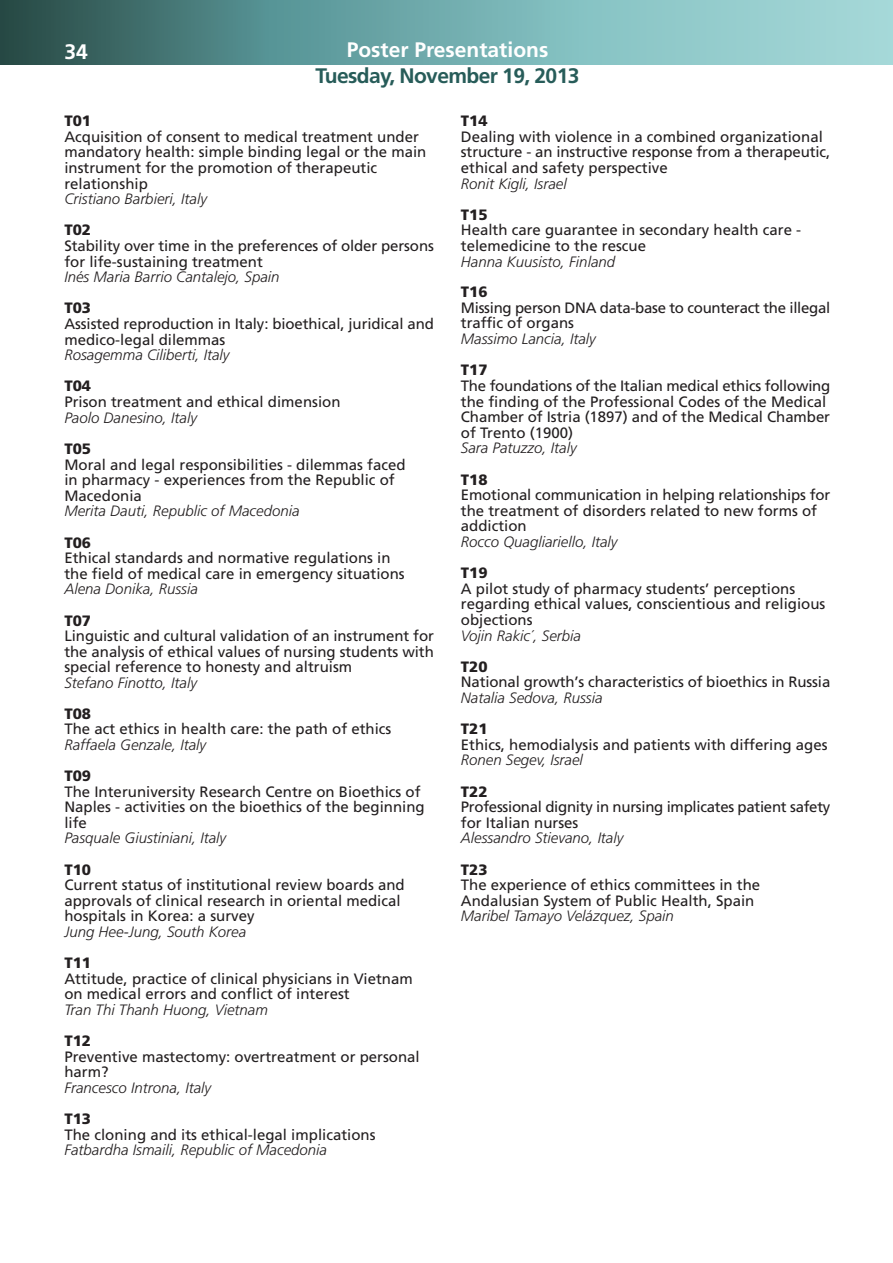
<style>
.page{position:relative;width:893px;height:1263px;background:#fff}
.page>*{position:absolute;margin:0;border:0;box-sizing:border-box;transform-origin:0 0}
.t1{font:700 21px "Frutiger";letter-spacing:-.025em;color:#275c59}
.t2{font:700 21px "Frutiger";color:#fff}
.t3{font:15px/15.6px "Frutiger";color:#231f20}
.t4{font:italic 300 15px "Frutiger";color:#231f20}
.t5{font:15px/15.6px "Frutiger";letter-spacing:-.02em;color:#231f20}
.t6{font:900 15px "Frutiger";color:#231f20}
</style>
<div class="page">
<div style="left:581px;top:0;width:311px;height:65px;background:linear-gradient(to right,#87c3c4,#a6d8d8)"></div>
<div style="left:266px;top:0;width:316px;height:65px;background:linear-gradient(to right,#569395,#86c2c3)"></div>
<div style="left:0;top:0;width:267px;height:65px;background:linear-gradient(to right,#264641,#579293)"></div>
<h1 class="t2" style="left:64px;top:43px;width:25px">34</h1>
<h1 class="t2" style="left:346px;top:42px;width:203px">Poster Presentations</h1>
<h1 class="t1" style="left:315px;top:67px;width:265px">Tuesday, November 19, 2013</h1>
<p class="t6" style="left:64px;top:115px;width:28px">T01</p>
<p class="t3" style="left:64px;top:130px;width:363px">Acquisition of consent to medical treatment under mandatory health: simple binding legal or the main instrument for the promotion of therapeutic relationship</p>
<p class="t4" style="left:64px;top:193px;width:144px">Cristiano Barbieri, Italy</p>
<p class="t6" style="left:64px;top:224px;width:28px">T02</p>
<p class="t3" style="left:64px;top:239px;width:371px">Stability over time in the preferences of older persons for life-sustaining treatment</p>
<p class="t4" style="left:64px;top:271px;width:217px">Inés Maria Barrio Cantalejo, Spain</p>
<p class="t6" style="left:64px;top:302px;width:28px">T03</p>
<p class="t3" style="left:64px;top:317px;width:371px">Assisted reproduction in Italy: bioethical, juridical and medico-legal dilemmas</p>
<p class="t4" style="left:64px;top:349px;width:166px">Rosagemma Ciliberti, Italy</p>
<p class="t6" style="left:64px;top:380px;width:28px">T04</p>
<p class="t3" style="left:64px;top:395px;width:277px">Prison treatment and ethical dimension</p>
<p class="t4" style="left:64px;top:411px;width:134px">Paolo Danesino, Italy</p>
<p class="t6" style="left:64px;top:443px;width:28px">T05</p>
<p class="t3" style="left:64px;top:458px;width:342px">Moral and legal responsibilities - dilemmas faced in pharmacy - experiences from the Republic of<br>Macedonia</p>
<p class="t4" style="left:64px;top:505px;width:237px">Merita Dauti, Republic of Macedonia</p>
<p class="t6" style="left:64px;top:536px;width:28px">T06</p>
<p class="t3" style="left:64px;top:551px;width:342px">Ethical standards and normative regulations in the field of medical care in emergency situations</p>
<p class="t4" style="left:64px;top:583px;width:135px">Alena Donika, Russia</p>
<p class="t6" style="left:64px;top:614px;width:28px">T07</p>
<p class="t3" style="left:64px;top:629px;width:371px;text-align:justify">Linguistic and cultural validation of an instrument for the analysis of ethical values of nursing students with special reference to honesty and altruism</p>
<p class="t4" style="left:64px;top:677px;width:134px">Stefano Finotto, Italy</p>
<p class="t6" style="left:64px;top:707px;width:28px">T08</p>
<p class="t3" style="left:64px;top:722px;width:328px">The act ethics in health care: the path of ethics</p>
<p class="t4" style="left:64px;top:738px;width:143px">Raffaela Genzale, Italy</p>
<p class="t6" style="left:64px;top:770px;width:28px">T09</p>
<p class="t3" style="left:64px;top:785px;width:362px">The Interuniversity Research Centre on Bioethics of<br>Naples - activities on the bioethics of the beginning life</p>
<p class="t4" style="left:64px;top:832px;width:163px">Pasquale Giustiniani, Italy</p>
<p class="t6" style="left:64px;top:863px;width:28px">T10</p>
<p class="t3" style="left:64px;top:878px;width:342px">Current status of institutional review boards and approvals of clinical research in oriental medical hospitals in Korea: a survey</p>
<p class="t4" style="left:64px;top:926px;width:183px">Jung Hee-Jung, South Korea</p>
<p class="t6" style="left:64px;top:957px;width:28px">T11</p>
<p class="t3" style="left:64px;top:972px;width:350px">Attitude, practice of clinical physicians in Vietnam on medical errors and conflict of interest</p>
<p class="t4" style="left:64px;top:1004px;width:205px">Tran Thi Thanh Huong, Vietnam</p>
<p class="t6" style="left:64px;top:1035px;width:28px">T12</p>
<p class="t3" style="left:64px;top:1050px;width:357px">Preventive mastectomy: overtreatment or personal harm?</p>
<p class="t4" style="left:64px;top:1082px;width:148px">Francesco Introna, Italy</p>
<p class="t6" style="left:64px;top:1113px;width:28px">T13</p>
<p class="t3" style="left:64px;top:1128px;width:312px">The cloning and its ethical-legal implications</p>
<p class="t4" style="left:64px;top:1144px;width:264px">Fatbardha Ismaili, Republic of Macedonia</p>
<p class="t6" style="left:461px;top:115px;width:28px">T14</p>
<p class="t3" style="left:461px;top:130px;width:371px">Dealing with violence in a combined organizational structure - an instructive response from a therapeutic, ethical and safety perspective</p>
<p class="t4" style="left:461px;top:177px;width:107px">Ronit Kigli, Israel</p>
<p class="t6" style="left:461px;top:209px;width:28px">T15</p>
<p class="t3" style="left:461px;top:224px;width:342px">Health care guarantee in secondary health care - telemedicine to the rescue</p>
<p class="t4" style="left:461px;top:255px;width:156px">Hanna Kuusisto, Finland</p>
<p class="t6" style="left:461px;top:286px;width:28px">T16</p>
<p class="t5" style="left:461px;top:301px;width:371px">Missing person DNA data-base to counteract the illegal traffic of organs</p>
<p class="t4" style="left:461px;top:333px;width:136px">Massimo Lancia, Italy</p>
<p class="t6" style="left:461px;top:364px;width:28px">T17</p>
<p class="t3" style="left:461px;top:379px;width:371px">The foundations of the Italian medical ethics following the finding of the Professional Codes of the Medical Chamber of Istria (1897) and of the Medical Chamber of Trento (1900)</p>
<p class="t4" style="left:461px;top:442px;width:117px">Sara Patuzzo, Italy</p>
<p class="t6" style="left:461px;top:473px;width:28px">T18</p>
<p class="t3" style="left:461px;top:488px;width:371px">Emotional communication in helping relationships for the treatment of disorders related to new forms of addiction</p>
<p class="t4" style="left:461px;top:536px;width:158px">Rocco Quagliariello, Italy</p>
<p class="t6" style="left:461px;top:567px;width:28px">T19</p>
<p class="t3" style="left:461px;top:582px;width:366px">A pilot study of pharmacy students’ perceptions regarding ethical values, conscientious and religious objections</p>
<p class="t4" style="left:461px;top:629px;width:122px">Vojin Rakic´, Serbia</p>
<p class="t6" style="left:461px;top:660px;width:28px">T20</p>
<p class="t3" style="left:461px;top:675px;width:371px">National growth’s characteristics of bioethics in Russia</p>
<p class="t4" style="left:461px;top:692px;width:143px">Natalia Sedova, Russia</p>
<p class="t6" style="left:461px;top:723px;width:28px">T21</p>
<p class="t3" style="left:461px;top:738px;width:368px">Ethics, hemodialysis and patients with differing ages</p>
<p class="t4" style="left:461px;top:754px;width:123px">Ronen Segev, Israel</p>
<p class="t6" style="left:461px;top:785px;width:28px">T22</p>
<p class="t5" style="left:461px;top:800px;width:371px">Professional dignity in nursing implicates patient safety for Italian nurses</p>
<p class="t4" style="left:461px;top:832px;width:164px">Alessandro Stievano, Italy</p>
<p class="t6" style="left:461px;top:863px;width:28px">T23</p>
<p class="t3" style="left:461px;top:878px;width:301px">The experience of ethics committees in the<br>Andalusian System of Public Health, Spain</p>
<p class="t4" style="left:461px;top:910px;width:214px">Maribel Tamayo Velázquez, Spain</p>
</div>
